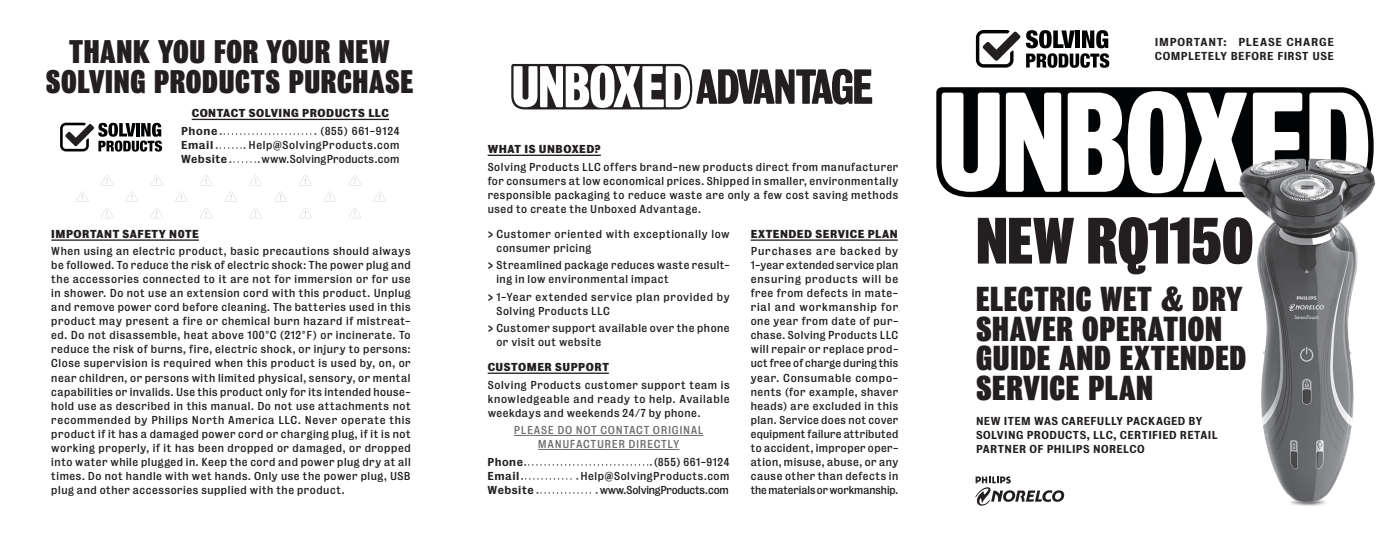
<style>
.page{position:relative;width:1386px;height:536px;background:#fff}
.page>*{position:absolute;margin:0;border:0;box-sizing:border-box;transform-origin:0 0}
.T__Label{font:900 59.5px "Bureau Grot Condensed";letter-spacing:-.01em;color:#231f20}
.H1___T_descriptor__L{font:900 31.5px/29.8px "Bureau Grot Condensed";letter-spacing:.025em;color:#231f20}
.H1___T_descriptor__L-2{font:900 29.75px/29.8px "Bureau Grot Condensed";letter-spacing:.025em;color:#231f20;text-align:center}
.Body_Justified_-_CAP{font:10.5px/14px "Bureau Grot";letter-spacing:.05em;color:#231f20;text-align:justify}
.Body_Justified_-_CAP-2{font:700 10.5px "Bureau Grot";letter-spacing:.05em;color:#231f20}
.Body_-_CAPS__Label{font:500 10.5px/14px "Bureau Grot";letter-spacing:.035em;color:#231f20}
.Body_Justified_-_CAP-3{font:500 10.5px/14px "Bureau Grot";letter-spacing:.045em;color:#231f20}
.Body_Justified_-_CAP-4{font:10.5px/14px "Bureau Grot";letter-spacing:.06em;color:#6d6f71;text-align:center}
.Body_Justified_-_CAP-5{font:10.5px "Bureau Grot";letter-spacing:-.025em;color:#231f20}
.Body_Justified_-_CAP-6{font:10.5px "Bureau Grot";letter-spacing:.015em;color:#231f20}
.Body_Justified_-_CAP-7{font:10.5px "Bureau Grot";letter-spacing:.07em;color:#231f20}
.s1{font-family:"Bureau Grot Condensed";font-size:15.75px}
</style>
<div class="page">
<svg style="left:936px;top:87px;width:438px;height:110px"></svg>
<svg style="left:1026px;top:30px;width:83px;height:38px"></svg>
<svg style="left:976px;top:30px;width:44px;height:38px"></svg>
<svg style="left:975px;top:476px;width:89px;height:29px"></svg>
<hr style="left:488px;top:155px;width:113px;height:1px;background:#231f20">
<hr style="left:488px;top:372px;width:121px;height:2px;background:#231f20">
<hr style="left:514px;top:435px;width:190px;height:1px;background:#6d6f71">
<hr style="left:538px;top:449px;width:141px;height:1px;background:#6d6f71">
<svg style="left:525px;top:464px;width:126px;height:1px"></svg>
<svg style="left:522px;top:478px;width:56px;height:1px"></svg>
<svg style="left:537px;top:492px;width:60px;height:1px"></svg>
<hr style="left:51px;top:239px;width:148px;height:2px;background:#231f20">
<svg style="left:511px;top:64px;width:361px;height:45px"></svg>
<svg style="left:60px;top:123px;width:102px;height:28px"></svg>
<hr style="left:192px;top:119px;width:197px;height:1px;background:#231f20">
<svg style="left:220px;top:133px;width:96px;height:2px"></svg>
<svg style="left:216px;top:147px;width:29px;height:2px"></svg>
<svg style="left:230px;top:161px;width:29px;height:2px"></svg>
<hr style="left:751px;top:239px;width:147px;height:2px;background:#231f20">
<svg style="left:150px;top:175px;width:13px;height:11px"></svg>
<svg style="left:249px;top:175px;width:13px;height:11px"></svg>
<svg style="left:349px;top:175px;width:12px;height:11px"></svg>
<svg style="left:101px;top:175px;width:12px;height:11px"></svg>
<svg style="left:200px;top:175px;width:13px;height:11px"></svg>
<svg style="left:299px;top:175px;width:13px;height:11px"></svg>
<svg style="left:150px;top:208px;width:13px;height:10px"></svg>
<svg style="left:249px;top:208px;width:13px;height:10px"></svg>
<svg style="left:349px;top:208px;width:12px;height:10px"></svg>
<svg style="left:101px;top:208px;width:12px;height:10px"></svg>
<svg style="left:200px;top:208px;width:13px;height:10px"></svg>
<svg style="left:299px;top:208px;width:13px;height:10px"></svg>
<svg style="left:76px;top:191px;width:13px;height:11px"></svg>
<svg style="left:175px;top:191px;width:13px;height:11px"></svg>
<svg style="left:274px;top:191px;width:13px;height:11px"></svg>
<svg style="left:373px;top:191px;width:13px;height:11px"></svg>
<svg style="left:126px;top:191px;width:12px;height:11px"></svg>
<svg style="left:225px;top:191px;width:12px;height:11px"></svg>
<svg style="left:324px;top:191px;width:12px;height:11px"></svg>
<img style="left:1231px;top:140px;width:145px;height:366px">
<p class="H1___T_descriptor__L-2" style="left:46px;top:37px;width:369px">THANK YOU FOR YOUR NEW<br>SOLVING PRODUCTS PURCHASE</p>
<p class="Body_Justified_-_CAP-2" style="left:192px;top:107px;width:199px">CONTACT SOLVING PRODUCTS LLC</p>
<p class="Body_Justified_-_CAP-3" style="left:181px;top:124px;width:38px">Phone</p>
<p class="Body_Justified_-_CAP-7" style="left:321px;top:124px;width:80px">(855) 661-9124</p>
<p class="Body_Justified_-_CAP-3" style="left:181px;top:138px;width:34px">Email</p>
<p class="Body_Justified_-_CAP" style="left:249px;top:138px;width:153px">Help@SolvingProducts.com</p>
<p class="Body_Justified_-_CAP-3" style="left:181px;top:152px;width:48px">Website</p>
<p class="Body_Justified_-_CAP-6" style="left:262px;top:152px;width:140px">www.SolvingProducts.com</p>
<p class="Body_Justified_-_CAP-2" style="left:51px;top:227px;width:149px">IMPORTANT SAFETY N0TE</p>
<p class="Body_Justified_-_CAP" style="left:51px;top:244px;width:361px">When using an electric product, basic precautions should always be followed. To reduce the risk of electric shock: The power plug and the accessories connected to it are not for immersion or for use in shower. Do not use an extension cord with this product. Unplug and remove power cord before cleaning. The batteries used in this product may present a fire or chemical burn hazard if mistreat&shy;ed. Do not disassemble, heat above 100°C (212°F) or incinerate. To reduce the risk of burns, fire, electric shock, or injury to persons:<br>Close supervision is required when this product is used by, on, or near children, or persons with limited physical, sensory, or mental capabilities or invalids. Use this product only for its intended house&shy;hold use as described in this manual. Do not use attachments not recommended by Philips North America LLC. Never operate this product if it has a damaged power cord or charging plug, if it is not working properly, if it has been dropped or damaged, or dropped into water while plugged in. Keep the cord and power plug dry at all times. Do not handle with wet hands. Only use the power plug, USB plug and other accessories supplied with the product.</p>
<p class="Body_Justified_-_CAP-2" style="left:488px;top:143px;width:115px">WHAT IS UNBOXED?</p>
<p class="Body_Justified_-_CAP" style="left:488px;top:159px;width:412px">Solving Products LLC offers brand-new products direct from manufacturer for consumers at low economical prices. Shipped in smaller, environmentally responsible packaging to reduce waste are only a few cost saving methods used to create the Unboxed Advantage.</p>
<p class="Body_Justified_-_CAP" style="left:496px;top:226px;width:235px;text-indent:-9px"><span class="s1">&gt;</span> Customer oriented with exceptionally low consumer pricing</p>
<p class="Body_Justified_-_CAP" style="left:496px;top:258px;width:235px;text-indent:-9px"><span class="s1">&gt;</span> Streamlined package reduces waste result&shy;ing in low environmental impact</p>
<p class="Body_Justified_-_CAP" style="left:496px;top:289px;width:235px;text-indent:-9px"><span class="s1">&gt;</span> 1-Year extended service plan provided by<br>Solving Products LLC</p>
<p class="Body_Justified_-_CAP" style="left:496px;top:321px;width:235px;text-indent:-9px"><span class="s1">&gt;</span> Customer support available over the phone or visit out website</p>
<p class="Body_Justified_-_CAP-2" style="left:488px;top:360px;width:123px">CUSTOMER SUPPORT</p>
<p class="Body_Justified_-_CAP" style="left:488px;top:377px;width:244px">Solving Products customer support team is knowledgeable and ready to help. Available weekdays and weekends 24/7 by phone.</p>
<p class="Body_Justified_-_CAP-4" style="left:514px;top:423px;width:191px">PLEASE DO NOT CONTACT ORIGINAL<br>MANUFACTURER DIRECTLY</p>
<p class="Body_Justified_-_CAP-3" style="left:488px;top:454px;width:37px">Phone</p>
<p class="Body_Justified_-_CAP" style="left:654px;top:454px;width:77px">(855) 661-9124</p>
<p class="Body_Justified_-_CAP-3" style="left:488px;top:468px;width:33px">Email</p>
<p class="Body_Justified_-_CAP" style="left:581px;top:468px;width:150px">Help@SolvingProducts.com</p>
<p class="Body_Justified_-_CAP-3" style="left:488px;top:482px;width:48px">Website</p>
<p class="Body_Justified_-_CAP-5" style="left:600px;top:483px;width:131px">www.SolvingProducts.com</p>
<p class="Body_Justified_-_CAP-2" style="left:751px;top:227px;width:148px">EXTENDED SERVICE PLAN</p>
<p class="Body_Justified_-_CAP" style="left:751px;top:244px;width:149px">Purchases are backed by 1-year extended service plan ensuring products will be free from defects in mate&shy;rial and workmanship for one year from date of pur&shy;chase. Solving Products LLC will repair or replace prod&shy;uct free of charge during this year. Consumable compo&shy;nents (for example, shaver heads) are excluded in this plan. Service does not cover equipment failure attributed to accident, improper oper&shy;ation, misuse, abuse, or any cause other than defects in the materials or workmanship.</p>
<p class="Body_Justified_-_CAP-3" style="left:1155px;top:35px;width:180px">IMPORTANT: PLEASE CHARGE<br>COMPLETELY BEFORE FIRST USE</p>
<p class="T__Label" style="left:976px;top:207px;width:279px">NEW RQ1150</p>
<p class="H1___T_descriptor__L" style="left:976px;top:284px;width:272px">ELECTRIC WET &amp; DRY<br>SHAVER OPERATION<br>GUIDE AND EXTENDED<br>SERVICE PLAN</p>
<p class="Body_-_CAPS__Label" style="left:976px;top:413px;width:243px">NEW ITEM WAS CAREFULLY PACKAGED BY<br>SOLVING PRODUCTS, LLC, CERTIFIED RETAIL<br>PARTNER OF PHILIPS NORELCO</p>
</div>
